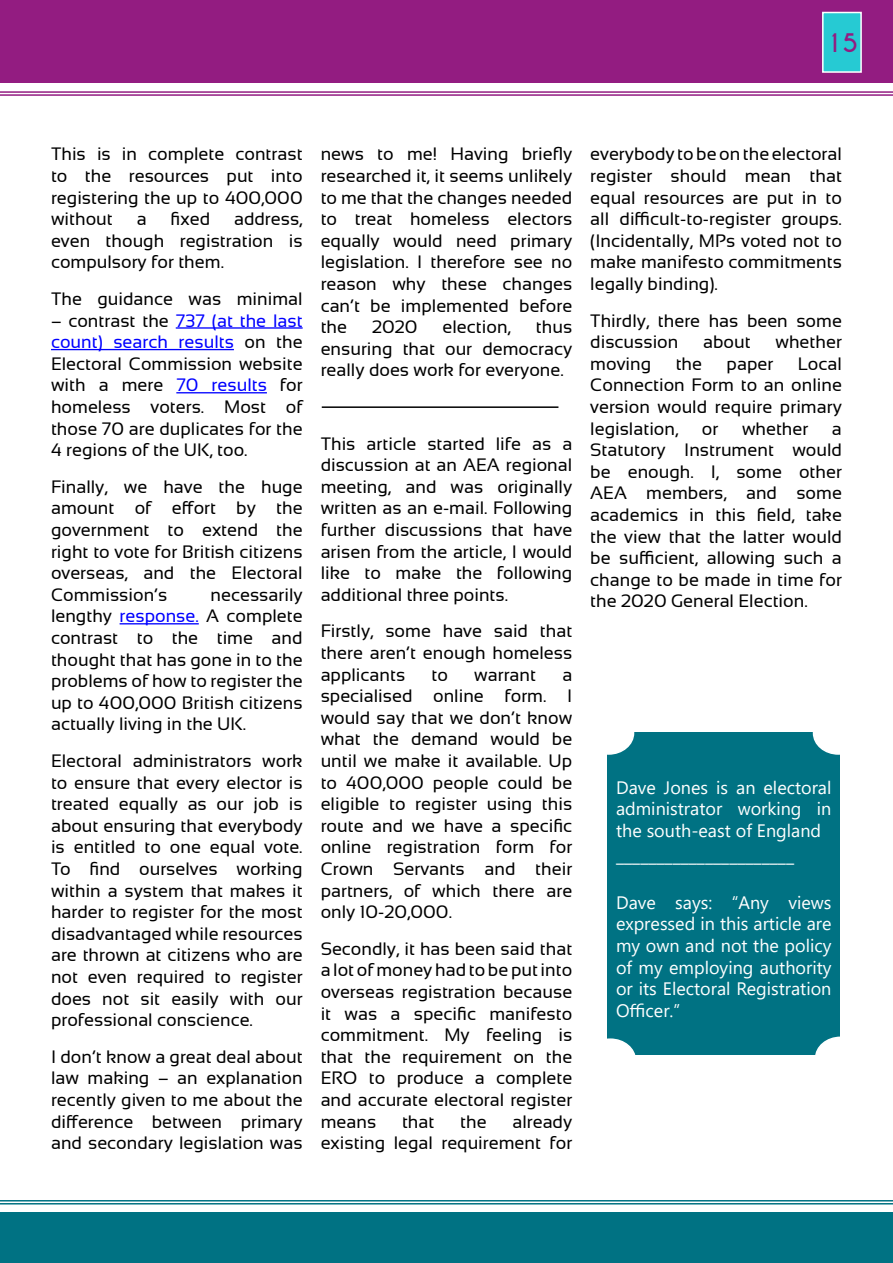
<style>
.page{position:relative;width:893px;height:1263px;background:#fff}
.page>*{position:absolute;margin:0;border:0;box-sizing:border-box;transform-origin:0 0}
.t1{font:700 24px "Caviar Dreams";color:#931c81}
.t2{font:19.5px "Segoe UI";color:#fff}
.t3{font:18px/21.6px "Sansation";color:#000;text-align:justify}
.t4{font:18px/21.6px "Segoe UI";color:#fff;text-align:justify}
.s1{color:#00f}
</style>
<div class="page">
<div style="left:0;top:0;width:893px;height:83px;background:#931c81"></div>
<hr style="left:0;top:91px;width:893px;height:2px;background:#931c81">
<hr style="left:0;top:94px;width:893px;height:2px;background:#931c81">
<div style="left:0;top:1212px;width:893px;height:51px;background:#007283"></div>
<hr style="left:0;top:1200px;width:893px;height:1px;background:#007283">
<hr style="left:0;top:1203px;width:893px;height:1px;background:#007283">
<div style="left:823px;top:13px;width:38px;height:59px;background:#26cad3"></div>
<div style="left:822px;top:12px;width:40px;height:61px;border:2px solid #fff"></div>
<div style="left:607px;top:732px;width:233px;height:323px;background:#007283"></div>
<div style="left:816px;top:1037px;width:49px;height:42px;background:#fff;border-radius:50%"></div>
<div style="left:815px;top:1036px;width:51px;height:44px;border:2px solid #fff;border-radius:50%"></div>
<div style="left:585px;top:1039px;width:50px;height:42px;background:#fff;border-radius:50%"></div>
<div style="left:585px;top:1038px;width:51px;height:44px;border:2px solid #fff;border-radius:50%"></div>
<div style="left:813px;top:712px;width:50px;height:42px;background:#fff;border-radius:50%"></div>
<div style="left:813px;top:711px;width:51px;height:44px;border:2px solid #fff;border-radius:50%"></div>
<div style="left:584px;top:712px;width:49px;height:42px;background:#fff;border-radius:50%"></div>
<div style="left:583px;top:711px;width:51px;height:44px;border:2px solid #fff;border-radius:50%"></div>
<hr style="left:176px;top:327px;width:127px;height:2px;background:#00f">
<hr style="left:51px;top:349px;width:183px;height:1px;background:#00f">
<hr style="left:176px;top:392px;width:91px;height:1px;background:#00f">
<hr style="left:120px;top:623px;width:79px;height:1px;background:#00f">
<hr style="left:322px;top:406px;width:236px;height:2px;background:#000">
<h1 class="t1" style="left:826px;top:28px;width:34px">15</h1>
<p class="t3" style="left:51px;top:143px;width:253px">This is in complete contrast to the resources put into registering the up to 400,000 without</p>
<p class="t3" style="left:137px;top:208px;width:11px">a</p>
<p class="t3" style="left:171px;top:208px;width:41px">fixed</p>
<p class="t3" style="left:51px;top:208px;width:253px;text-indent:183px">address, even though registration is compulsory for them.</p>
<p class="t3" style="left:51px;top:288px;width:253px">The guidance was minimal</p>
<p class="t3" style="left:51px;top:309px;width:253px">– contrast the <span class="s1">737 (at the last count) search results</span> on the Electoral Commission website with a mere <span class="s1">70 results</span> for homeless voters. Most of those 70 are duplicates for the 4 regions of the UK, too.</p>
<p class="t3" style="left:51px;top:476px;width:253px">Finally, we have the huge amount of effort by the government to extend the right to vote for British citizens overseas, and the Electoral Commission’s</p>
<p class="t3" style="left:51px;top:584px;width:253px;text-indent:160px">necessarily lengthy <span class="s1">response.</span> A complete contrast to the time and thought that has gone in to the problems of how to register the up to 400,000 British citizens actually living in the UK.</p>
<p class="t3" style="left:51px;top:750px;width:253px">Electoral administrators work to ensure that every elector is treated equally as our job is about ensuring that everybody is entitled to one equal vote.<br>To find ourselves working within a system that makes it harder to register for the most disadvantaged while resources are thrown at citizens who are not even required to register does not sit easily with our professional conscience.</p>
<p class="t3" style="left:51px;top:1046px;width:253px">I don’t know a great deal about law making – an explanation recently given to me about the difference between primary and secondary legislation was</p>
<p class="t3" style="left:321px;top:143px;width:253px">news to me! Having briefly researched it, it seems unlikely to me that the changes needed to treat homeless electors equally would need primary legislation. I therefore see no reason why these changes can’t be implemented before the</p>
<p class="t3" style="left:372px;top:316px;width:47px">2020</p>
<p class="t3" style="left:443px;top:316px;width:70px">election,</p>
<p class="t3" style="left:321px;top:316px;width:253px;text-indent:215px">thus ensuring that our democracy really does work for everyone.</p>
<p class="t3" style="left:321px;top:432px;width:253px">This article started life as a discussion at an AEA regional meeting, and was originally written as an e-mail. Following further discussions that have arisen from the article, I would like to make the following additional three points.</p>
<p class="t3" style="left:321px;top:620px;width:253px">Firstly, some have said that there aren’t enough homeless applicants</p>
<p class="t3" style="left:431px;top:663px;width:18px">to</p>
<p class="t3" style="left:474px;top:663px;width:63px">warrant</p>
<p class="t3" style="left:321px;top:663px;width:253px;text-indent:242px">a specialised online form. I would say that we don’t know what the demand would be until we make it available. Up to 400,000 people could be eligible to register using this route and we have a specific online registration form for Crown Servants and their partners, of which there are only 10-20,000.</p>
<p class="t3" style="left:321px;top:938px;width:253px">Secondly, it has been said that a lot of money had to be put into overseas registration because it was a specific manifesto commitment. My feeling is that the requirement on the ERO to produce a complete and accurate electoral register means</p>
<p class="t3" style="left:321px;top:1110px;width:253px;text-align:right">already<br>existing legal requirement for</p>
<p class="t3" style="left:402px;top:1110px;width:34px">that</p>
<p class="t3" style="left:460px;top:1110px;width:28px">the</p>
<p class="t3" style="left:590px;top:143px;width:253px">everybody to be on the electoral register should mean that equal resources are put in to all difficult-to-register groups. (Incidentally, MPs voted not to make manifesto commitments legally binding).</p>
<p class="t3" style="left:590px;top:309px;width:253px">Thirdly, there has been some discussion</p>
<p class="t3" style="left:703px;top:331px;width:49px">about</p>
<p class="t3" style="left:775px;top:331px;width:68px">whether</p>
<p class="t3" style="left:590px;top:353px;width:253px;text-indent:208px">Local Connection Form to an online version would require primary legislation,</p>
<p class="t3" style="left:590px;top:353px;width:62px">moving</p>
<p class="t3" style="left:676px;top:353px;width:28px">the</p>
<p class="t3" style="left:727px;top:353px;width:48px">paper</p>
<p class="t3" style="left:702px;top:417px;width:18px">or</p>
<p class="t3" style="left:742px;top:417px;width:68px">whether</p>
<p class="t3" style="left:590px;top:417px;width:253px;text-indent:242px">a Statutory Instrument would be enough. I, some other AEA members, and some academics in this field, take the view that the latter would be sufficient, allowing such a change to be made in time for the 2020 General Election.</p>
<p class="t4" style="left:616px;top:776px;width:217px">Dave Jones is an electoral administrator working in the south-east of England</p>
<p class="t2" style="left:616px;top:839px;width:180px">______________________</p>
<p class="t4" style="left:616px;top:891px;width:217px">Dave says: “Any views expressed in this article are my own and not the policy of my employing authority or its Electoral Registration Officer.”</p>
</div>
